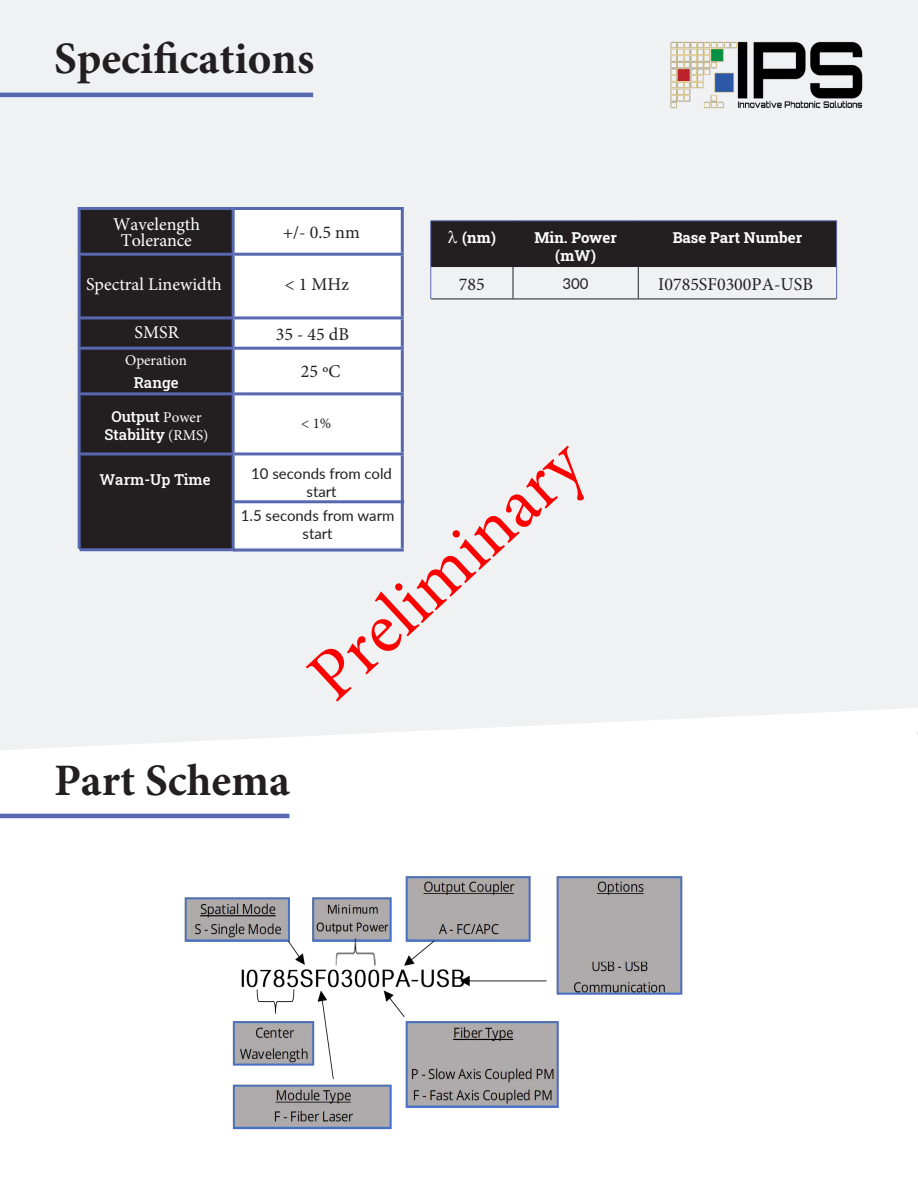
<style>
.page{position:relative;width:918px;height:1188px;background:#fff}
.page>*{position:absolute;margin:0;border:0;box-sizing:border-box;transform-origin:0 0}
.t1{font:72px "Minion Pro";color:#f00}
.t2{font:700 45px "Minion Pro";color:#231f20}
.t3{font:18px "Minion Pro";color:#231f20}
.t4{font:18px/15.3px "Minion Pro";color:#fff;text-align:center}
.t5{font:15px/18px "Roboto Slab";color:#fff;text-align:center}
.t6{font:15px/18px "Lato";color:#231f20;text-align:center}
.t7{font:15px/22.8px "Minion Pro";color:#fff;text-align:center}
.t8{font:15px "Minion Pro";color:#231f20}
.s1{font-family:"Roboto Slab"}
.s2{font-family:"Minion Pro"}
</style>
<div class="page">
<div style="left:0;top:0;width:918px;height:750px;background:#f0f1f2"></div>
<img style="left:669px;top:40px;width:195px;height:71px">
<div style="left:79px;top:210px;width:153px;height:340px;background:#231f20"></div>
<svg style="left:235px;top:210px;width:166px;height:338px"></svg>
<hr style="left:78px;top:207px;width:155px;height:3px;background:#5868b0">
<hr style="left:78px;top:210px;width:3px;height:43px;background:#5868b0">
<hr style="left:233px;top:207px;width:171px;height:3px;background:#5868b0">
<hr style="left:232px;top:210px;width:3px;height:43px;background:#5868b0">
<hr style="left:401px;top:210px;width:3px;height:43px;background:#5868b0">
<hr style="left:78px;top:253px;width:155px;height:3px;background:#5868b0">
<hr style="left:78px;top:256px;width:3px;height:60px;background:#5868b0">
<hr style="left:233px;top:253px;width:171px;height:3px;background:#5868b0">
<hr style="left:232px;top:256px;width:3px;height:60px;background:#5868b0">
<hr style="left:401px;top:256px;width:3px;height:60px;background:#5868b0">
<hr style="left:78px;top:316px;width:155px;height:3px;background:#5868b0">
<hr style="left:78px;top:319px;width:3px;height:28px;background:#5868b0">
<hr style="left:233px;top:316px;width:171px;height:3px;background:#5868b0">
<hr style="left:232px;top:319px;width:3px;height:28px;background:#5868b0">
<hr style="left:401px;top:319px;width:3px;height:28px;background:#5868b0">
<hr style="left:78px;top:347px;width:155px;height:3px;background:#5868b0">
<hr style="left:78px;top:350px;width:3px;height:42px;background:#5868b0">
<hr style="left:233px;top:347px;width:171px;height:3px;background:#5868b0">
<hr style="left:232px;top:350px;width:3px;height:42px;background:#5868b0">
<hr style="left:401px;top:350px;width:3px;height:42px;background:#5868b0">
<hr style="left:78px;top:392px;width:155px;height:3px;background:#5868b0">
<hr style="left:78px;top:395px;width:3px;height:57px;background:#5868b0">
<hr style="left:233px;top:392px;width:171px;height:3px;background:#5868b0">
<hr style="left:232px;top:395px;width:3px;height:57px;background:#5868b0">
<hr style="left:401px;top:395px;width:3px;height:57px;background:#5868b0">
<hr style="left:78px;top:452px;width:155px;height:3px;background:#5868b0">
<hr style="left:78px;top:455px;width:3px;height:94px;background:#5868b0">
<hr style="left:233px;top:452px;width:171px;height:3px;background:#5868b0">
<hr style="left:232px;top:455px;width:3px;height:94px;background:#5868b0">
<hr style="left:401px;top:455px;width:3px;height:94px;background:#5868b0">
<hr style="left:233px;top:549px;width:171px;height:3px;background:#5868b0">
<hr style="left:232px;top:500px;width:172px;height:3px;background:#5868b0">
<hr style="left:80px;top:548px;width:155px;height:3px;background:#5868b0">
<div style="left:431px;top:221px;width:405px;height:45px;background:#231f20"></div>
<hr style="left:430px;top:220px;width:83px;height:1px;background:#5868b0">
<hr style="left:430px;top:221px;width:1px;height:46px;background:#5868b0">
<hr style="left:513px;top:220px;width:125px;height:1px;background:#5868b0">
<hr style="left:638px;top:220px;width:199px;height:1px;background:#5868b0">
<hr style="left:836px;top:221px;width:1px;height:46px;background:#5868b0">
<hr style="left:836px;top:267px;width:1px;height:32px;background:#5868b0">
<hr style="left:513px;top:221px;width:1px;height:45px;background:#231f20">
<hr style="left:638px;top:221px;width:1px;height:45px;background:#231f20">
<hr style="left:513px;top:267px;width:1px;height:32px;background:#231f20">
<hr style="left:638px;top:267px;width:1px;height:32px;background:#231f20">
<hr style="left:431px;top:299px;width:82px;height:1px;background:#231f20">
<hr style="left:513px;top:299px;width:125px;height:1px;background:#231f20">
<hr style="left:638px;top:299px;width:198px;height:1px;background:#231f20">
<hr style="left:431px;top:266px;width:82px;height:1px;background:#231f20">
<hr style="left:513px;top:266px;width:125px;height:1px;background:#231f20">
<hr style="left:638px;top:266px;width:198px;height:1px;background:#231f20">
<hr style="left:430px;top:267px;width:1px;height:32px;background:#5868b0">
<hr style="left:0;top:93px;width:313px;height:4px;background:#5868b0">
<hr style="left:0;top:814px;width:289px;height:4px;background:#5868b0">
<img style="left:184px;top:876px;width:499px;height:254px">
<p class="t2" style="left:54px;top:27px;width:262px">Specifications</p>
<p class="t4" style="left:113px;top:217px;width:88px">Wavelength<br>Tolerance</p>
<p class="t3" style="left:283px;top:221px;width:78px">+/- 0.5 nm</p>
<p class="t4" style="left:86px;top:277px;width:137px">Spectral Linewidth</p>
<p class="t3" style="left:285px;top:273px;width:66px">&lt; 1 MHz</p>
<p class="t4" style="left:135px;top:325px;width:46px">SMSR</p>
<p class="t3" style="left:276px;top:322px;width:75px">35 - 45 dB</p>
<p class="t7" style="left:125px;top:349px;width:64px">Operation<br><span class="s1">Range</span></p>
<p class="t3" style="left:301px;top:359px;width:41px">25 ºC</p>
<p class="t5" style="left:105px;top:408px;width:105px">Output <span class="s2">Power<br></span>Stability <span class="s2">(RMS)</span></p>
<p class="t8" style="left:301px;top:413px;width:32px">&lt; 1%</p>
<p class="t5" style="left:100px;top:470px;width:112px">Warm-Up Time</p>
<p class="t6" style="left:251px;top:464px;width:142px">10 seconds from cold start</p>
<p class="t6" style="left:241px;top:506px;width:155px">1.5 seconds from warm start</p>
<p class="t5" style="left:448px;top:228px;width:50px">● (nm)</p>
<p class="t5" style="left:534px;top:228px;width:84px">Min. Power (mW)</p>
<p class="t5" style="left:673px;top:228px;width:131px">Base Part Number</p>
<p class="t3" style="left:459px;top:272px;width:27px">785</p>
<p class="t6" style="left:563px;top:274px;width:28px">300</p>
<p class="t3" style="left:658px;top:272px;width:156px">I0785SF0300PA-USB</p>
<h1 class="t1" style="left:287px;top:652px;width:346px;rotate:-43deg">Preliminary</h1>
<p class="t2" style="left:54px;top:749px;width:238px">Part Schema</p>
</div>
